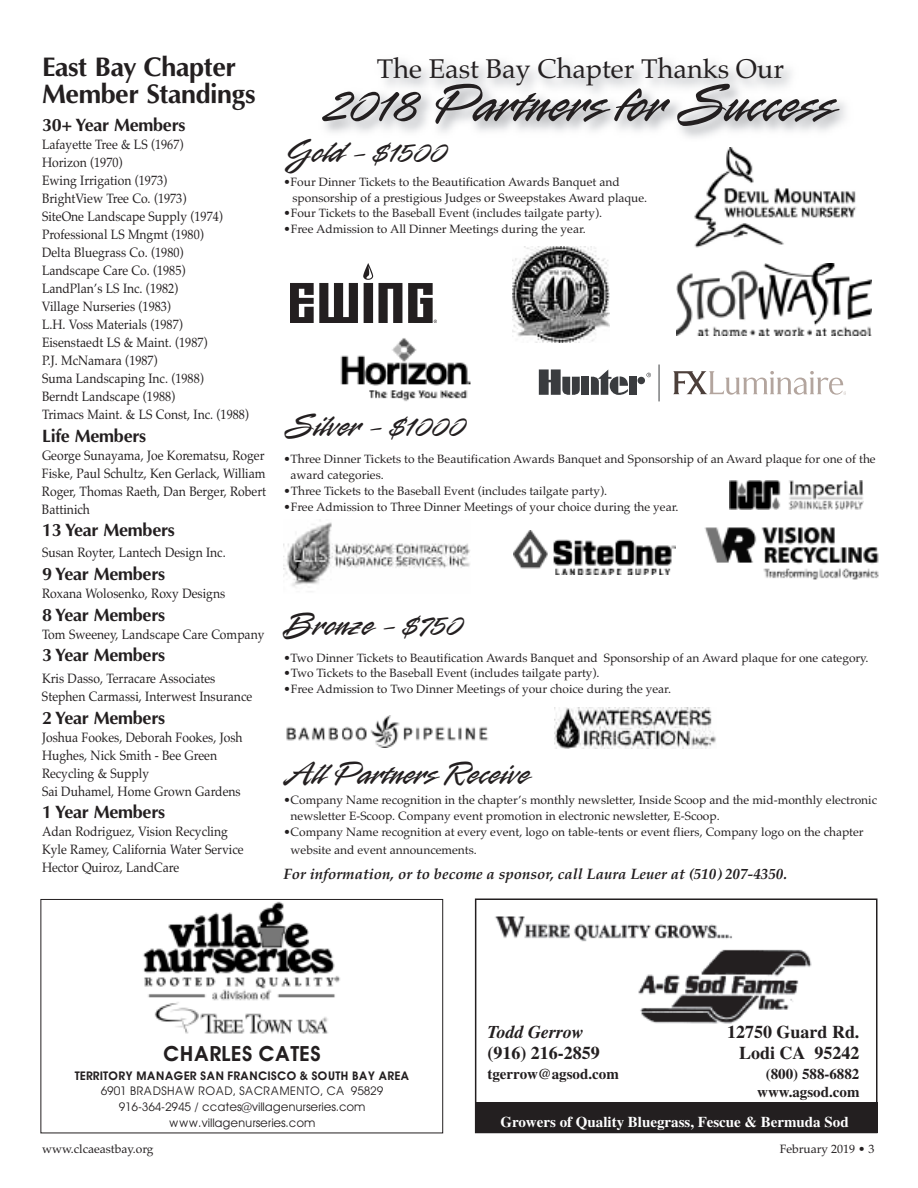
<style>
.page{position:relative;width:918px;height:1188px;background:#fff}
.page>*{position:absolute;margin:0;border:0;box-sizing:border-box;transform-origin:0 0}
.t1{font:60px "Rapier Plain";color:#231f20}
.t2{font:36px "Rapier Plain";color:#231f20}
.t3{font:700 27px/27px "Optima";letter-spacing:-.015em;color:#231f20}
.t4{font:27px "Palatino";color:#231f20}
.t5{font:600 21px "Avant Garde";color:#231f20}
.t6{font:700 18px "Optima";letter-spacing:-.015em;color:#231f20}
.t7{font:700 18px "Times";color:#231f20}
.t8{font:italic 700 18px "Times";color:#231f20}
.t9{font:italic 700 15px "Palatino";color:#231f20}
.t10{font:700 15px/18px "Times";color:#231f20;text-align:center}
.t11{font:700 15px "Times";color:#fff}
.t12{font:13.5px/18px "Palatino";color:#231f20;scale:.9 1}
.t13{font:12px/15.9px "Palatino";color:#231f20}
.t14{font:12px/15.9px "Avant Garde";letter-spacing:-.015em;color:#231f20;text-align:center}
.t15{font:600 12px "Avant Garde";color:#231f20}
.t16{font:200 4.65px "Sero Pro";color:#b3a59e}
</style>
<div class="page">
<img style="left:325px;top:61px;width:547px;height:230px">
<img style="left:694px;top:147px;width:163px;height:102px">
<div style="left:501px;top:243px;width:121px;height:105px;background:#fff"></div>
<img style="left:512px;top:246px;width:97px;height:97px">
<img style="left:677px;top:264px;width:194px;height:71px">
<img style="left:284px;top:522px;width:186px;height:65px">
<img style="left:704px;top:527px;width:175px;height:53px">
<img style="left:340px;top:338px;width:131px;height:64px">
<img style="left:290px;top:264px;width:146px;height:58px">
<div style="left:475px;top:898px;width:403px;height:235px;border:2px solid #231f20"></div>
<img style="left:495px;top:916px;width:317px;height:108px">
<div style="left:475px;top:1102px;width:403px;height:31px;background:#231f20"></div>
<img style="left:286px;top:716px;width:203px;height:32px">
<img style="left:729px;top:481px;width:135px;height:29px">
<img style="left:514px;top:531px;width:162px;height:44px">
<img style="left:143px;top:901px;width:197px;height:133px">
<div style="left:40px;top:899px;width:403px;height:234px;border:1px solid #231f20"></div>
<img style="left:554px;top:707px;width:162px;height:42px">
<svg style="left:646px;top:373px;width:5px;height:4px"></svg>
<div style="left:581px;top:377px;width:8px;height:18px;background:#3a3c3f"></div>
<div style="left:638px;top:377px;width:7px;height:7px;background:#3a3c3f;border-radius:50%"></div>
<div style="left:629px;top:377px;width:8px;height:18px;background:#3a3c3f"></div>
<svg style="left:591px;top:370px;width:37px;height:25px"></svg>
<svg style="left:539px;top:369px;width:41px;height:26px"></svg>
<hr style="left:659px;top:365px;width:1px;height:36px;background:#3a3c3f">
<svg style="left:673px;top:371px;width:170px;height:24px"></svg>
<h3 class="t3" style="left:42px;top:53px;width:215px">East Bay Chapter<br>Member Standings</h3>
<h3 class="t6" style="left:42px;top:114px;width:145px">30+ Year Members</h3>
<p class="t12" style="left:42px;top:135px;width:231px">Lafayette Tree &amp; LS (1967)<br>Horizon (1970)<br>Ewing Irrigation (1973)<br>BrightView Tree Co. (1973)<br>SiteOne Landscape Supply (1974)<br>Professional LS Mngmt (1980)<br>Delta Bluegrass Co. (1980)<br>Landscape Care Co. (1985)<br>LandPlan’s LS Inc. (1982)<br>Village Nurseries (1983)<br>L.H. Voss Materials (1987)<br>Eisenstaedt LS &amp; Maint. (1987)<br>P.J. McNamara (1987)<br>Suma Landscaping Inc. (1988)<br>Berndt Landscape (1988)<br>Trimacs Maint. &amp; LS Const, Inc. (1988)</p>
<h3 class="t6" style="left:42px;top:425px;width:106px">Life Members</h3>
<p class="t12" style="left:42px;top:446px;width:250px;text-align:justify">George Sunayama, Joe Korematsu, Roger Fiske, Paul Schultz, Ken Gerlack, William Roger, Thomas Raeth, Dan Berger, Robert Battinich</p>
<h3 class="t6" style="left:42px;top:520px;width:134px">13 Year Members</h3>
<p class="t12" style="left:42px;top:544px;width:206px">Susan Royter, Lantech Design Inc.</p>
<h3 class="t6" style="left:42px;top:564px;width:125px">9 Year Members</h3>
<p class="t12" style="left:42px;top:585px;width:205px">Roxana Wolosenko, Roxy Designs</p>
<h3 class="t6" style="left:42px;top:604px;width:125px">8 Year Members</h3>
<p class="t12" style="left:42px;top:625px;width:249px">Tom Sweeney, Landscape Care Company</p>
<h3 class="t6" style="left:42px;top:644px;width:125px">3 Year Members</h3>
<p class="t12" style="left:42px;top:670px;width:235px">Kris Dasso, Terracare Associates<br>Stephen Carmassi, Interwest Insurance</p>
<h3 class="t6" style="left:42px;top:707px;width:125px">2 Year Members</h3>
<p class="t12" style="left:42px;top:728px;width:224px">Joshua Fookes, Deborah Fookes, Josh<br>Hughes, Nick Smith - Bee Green<br>Recycling &amp; Supply<br>Sai Duhamel, Home Grown Gardens</p>
<h3 class="t6" style="left:42px;top:801px;width:125px">1 Year Members</h3>
<p class="t12" style="left:42px;top:822px;width:226px">Adan Rodriguez, Vision Recycling<br>Kyle Ramey, California Water Service<br>Hector Quiroz, LandCare</p>
<h3 class="t4" style="left:377px;top:53px;width:409px">The East Bay Chapter Thanks Our</h3>
<h1 class="t1" style="left:327px;top:65px;width:508px">2018 Partners for Success</h1>
<h2 class="t2" style="left:284px;top:129px;width:165px">Gold - $1500</h2>
<p class="t13" style="left:292px;top:174px;width:356px;text-indent:-9px">•Four Dinner Tickets to the Beautification Awards Banquet and sponsorship of a prestigious Judges or Sweepstakes Award plaque.</p>
<p class="t13" style="left:283px;top:205px;width:320px">•Four Tickets to the Baseball Event (includes tailgate party).</p>
<p class="t13" style="left:283px;top:221px;width:304px">•Free Admission to All Dinner Meetings during the year.</p>
<p class="t16" style="left:843px;top:391px;width:5px">®</p>
<h2 class="t2" style="left:284px;top:403px;width:183px">Silver - $1000</h2>
<p class="t13" style="left:291px;top:451px;width:587px;text-indent:-7px">•Three Dinner Tickets to the Beautification Awards Banquet and Sponsorship of an Award plaque for one of the award categories.</p>
<p class="t13" style="left:283px;top:483px;width:325px">•Three Tickets to the Baseball Event (includes tailgate party).</p>
<p class="t13" style="left:283px;top:499px;width:397px">•Free Admission to Three Dinner Meetings of your choice during the year.</p>
<h2 class="t2" style="left:284px;top:602px;width:181px">Bronze - $750</h2>
<p class="t13" style="left:284px;top:649px;width:587px">•Two Dinner Tickets to Beautification Awards Banquet and Sponsorship of an Award plaque for one category.</p>
<p class="t13" style="left:283px;top:665px;width:318px">•Two Tickets to the Baseball Event (includes tailgate party).</p>
<p class="t13" style="left:283px;top:681px;width:389px">•Free Admission to Two Dinner Meetings of your choice during the year.</p>
<h2 class="t2" style="left:284px;top:750px;width:248px">All Partners Receive</h2>
<p class="t13" style="left:291px;top:792px;width:588px;text-indent:-7px">•Company Name recognition in the chapter’s monthly newsletter, Inside Scoop and the mid-monthly electronic newsletter E-Scoop. Company event promotion in electronic newsletter, E-Scoop.</p>
<p class="t13" style="left:291px;top:823px;width:575px;line-height:18.3px;text-indent:-7px">•Company Name recognition at every event, logo on table-tents or event fliers, Company logo on the chapter website and event announcements.</p>
<p class="t9" style="left:284px;top:865px;width:505px">For information, or to become a sponsor, call Laura Leuer at (510) 207-4350.</p>
<h3 class="t5" style="left:163px;top:1042px;width:159px">CHARLES CATES</h3>
<p class="t15" style="left:75px;top:1068px;width:336px">TERRITORY MANAGER SAN FRANCISCO &amp; SOUTH BAY AREA</p>
<p class="t14" style="left:101px;top:1083px;width:284px">6901 BRADSHAW ROAD, SACRAMENTO, CA 95829<br>916-364-2945 / ccates@villagenurseries.com www.villagenurseries.com</p>
<h3 class="t8" style="left:487px;top:1026px;width:98px">Todd Gerrow</h3>
<h3 class="t7" style="left:727px;top:1026px;width:134px">12750 Guard Rd.</h3>
<h3 class="t7" style="left:487px;top:1047px;width:114px">(916) 216-2859</h3>
<h3 class="t7" style="left:739px;top:1047px;width:122px">Lodi CA 95242</h3>
<p class="t10" style="left:487px;top:1066px;width:133px">tgerrow@agsod.com</p>
<p class="t10" style="left:757px;top:1066px;width:104px">(800) 588-6882 www.agsod.com</p>
<p class="t11" style="left:501px;top:1117px;width:350px">Growers of Quality Bluegrass, Fescue &amp; Bermuda Sod</p>
<p class="t13" style="left:42px;top:1141px;width:113px">www.clcaeastbay.org</p>
<p class="t13" style="left:780px;top:1141px;width:96px">February 2019 • 3</p>
</div>
